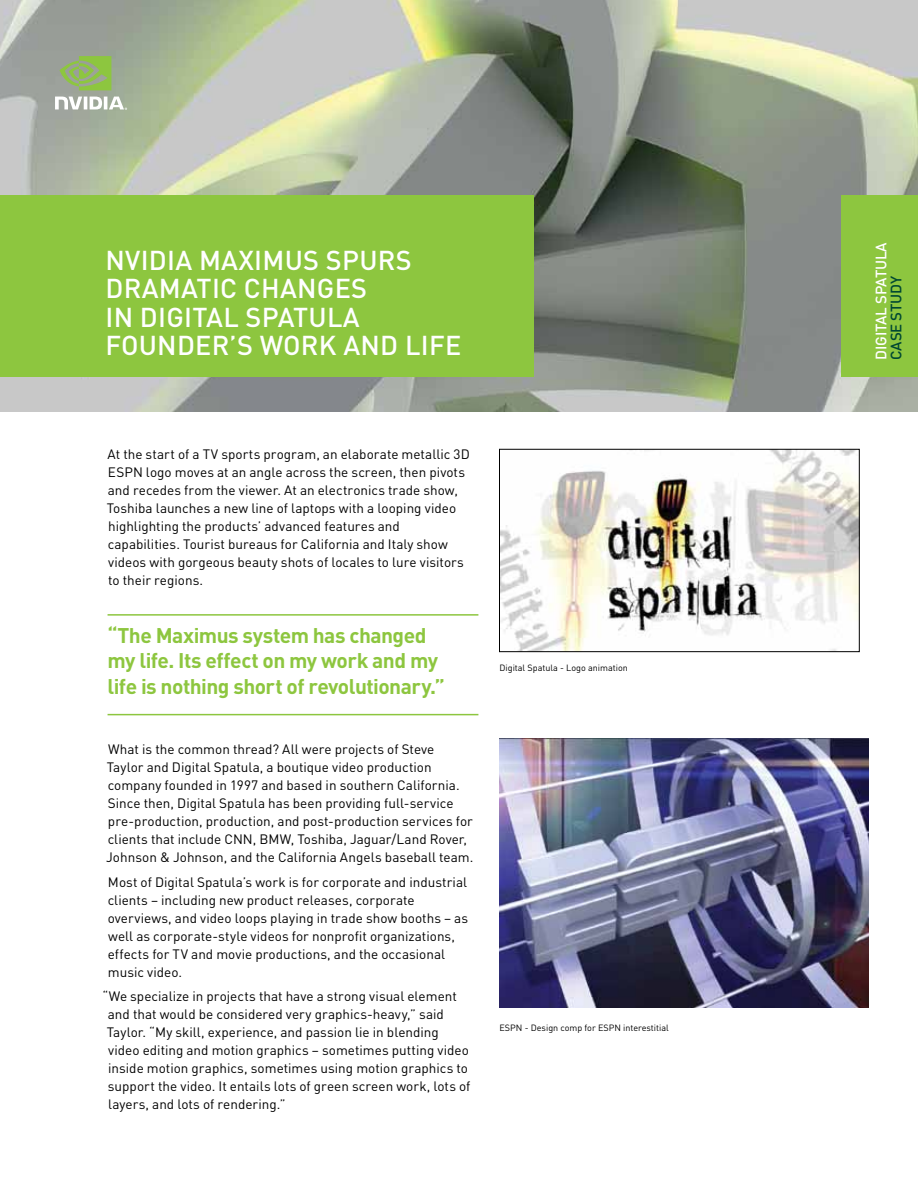
<style>
.page{position:relative;width:918px;height:1188px;background:#fff}
.page>*{position:absolute;margin:0;border:0;box-sizing:border-box;transform-origin:0 0}
.t1{font:500 27px "DIN Pro";letter-spacing:.01em;color:#fff}
.t2{font:700 21px/25.5px "DIN Pro";letter-spacing:-.025em;color:#8dc63f}
.t3{font:500 15px "DIN Pro";letter-spacing:-.015em;color:#fff}
.t4{font:500 15px "DIN Pro";letter-spacing:-.015em;color:#004832}
.t5{font:13.5px/18px "DIN Pro";color:#000}
.t6{font:9px "DIN Pro";color:#000}
</style>
<div class="page">
<img style="left:0;top:0;width:918px;height:412px">
<div style="left:0;top:196px;width:533px;height:181px;background:#8dc63f"></div>
<div style="left:842px;top:196px;width:76px;height:181px;background:#8dc63f"></div>
<svg style="left:55px;top:97px;width:72px;height:13px"></svg>
<svg style="left:60px;top:56px;width:51px;height:34px;background:#92b664"></svg>
<hr style="left:108px;top:614px;width:370px;height:2px;background:#8dc63f">
<hr style="left:108px;top:714px;width:370px;height:1px;background:#8dc63f">
<img style="left:501px;top:451px;width:357px;height:199px">
<div style="left:499px;top:449px;width:361px;height:203px;border:1px solid #000"></div>
<img style="left:500px;top:738px;width:369px;height:270px">
<h1 class="t1" style="left:106px;top:242px;width:133px">NVIDIA MAXIMUS</h1>
<h1 class="t1" style="left:326px;top:242px;width:51px">SPURS</h1>
<h1 class="t1" style="left:106px;top:270px;width:35px">DRAMATIC</h1>
<h1 class="t1" style="left:244px;top:270px;width:36px">CHANGES</h1>
<h1 class="t1" style="left:106px;top:299px;width:67px">IN DIGITAL</h1>
<h1 class="t1" style="left:246px;top:299px;width:50px">SPATULA</h1>
<h1 class="t1" style="left:106px;top:327px;width:35px">FOUNDER</h1>
<h1 class="t1" style="left:230px;top:327px;width:133px">’S WOR K AND</h1>
<h1 class="t1" style="left:405px;top:327px;width:29px">LIFE</h1>
<p class="t5" style="left:107px;top:445px;width:364px">At the start of a TV sports program, an elaborate metallic 3D ESPN logo moves at an angle across the screen, then pivots and recedes from the viewer. At an electronics trade show, Toshiba launches a new line of laptops with a looping video highlighting the products’ advanced features and capabilities. Tourist bureaus for California and Italy show videos with gorgeous beauty shots of locales to lure visitors to their regions.</p>
<h2 class="t2" style="left:108px;top:621px;width:339px">“The Maximus system has changed my life. Its effect on my work and my life is nothing short of revolutionary.”</h2>
<p class="t5" style="left:106px;top:739px;width:369px">What is the common thread? All were projects of Steve<br>Taylor and Digital Spatula, a boutique video production company founded in 1997 and based in southern California.<br>Since then, Digital Spatula has been providing full-service pre-production, production, and post-production services for clients that include CNN, BMW, Toshiba, Jaguar/Land Rover, Johnson &amp; Johnson, and the California Angels baseball team.</p>
<p class="t5" style="left:108px;top:872px;width:362px">Most of Digital Spatula’s work is for corporate and industrial clients – including new product releases, corporate overviews, and video loops playing in trade show booths – as well as corporate-style videos for nonprofit organizations, effects for TV and movie productions, and the occasional music video.</p>
<p class="t5" style="left:107px;top:987px;width:365px;text-indent:-4px">“We specialize in projects that have a strong visual element and that would be considered very graphics-heavy,” said Taylor. “My skill, experience, and passion lie in blending video editing and motion graphics – sometimes putting video inside motion graphics, sometimes using motion graphics to support the video. It entails lots of green screen work, lots of layers, and lots of rendering.”</p>
<p class="t6" style="left:500px;top:662px;width:130px">Digital Spatula - Logo animation</p>
<p class="t6" style="left:500px;top:1021px;width:171px">ESPN - Design comp for ESPN interestitial</p>
<p class="t3" style="left:871px;top:360px;width:118px;rotate:-90deg">DIGITAL SPATULA</p>
<p class="t4" style="left:886px;top:360px;width:85px;rotate:-90deg">CASE STUDY</p>
</div>
